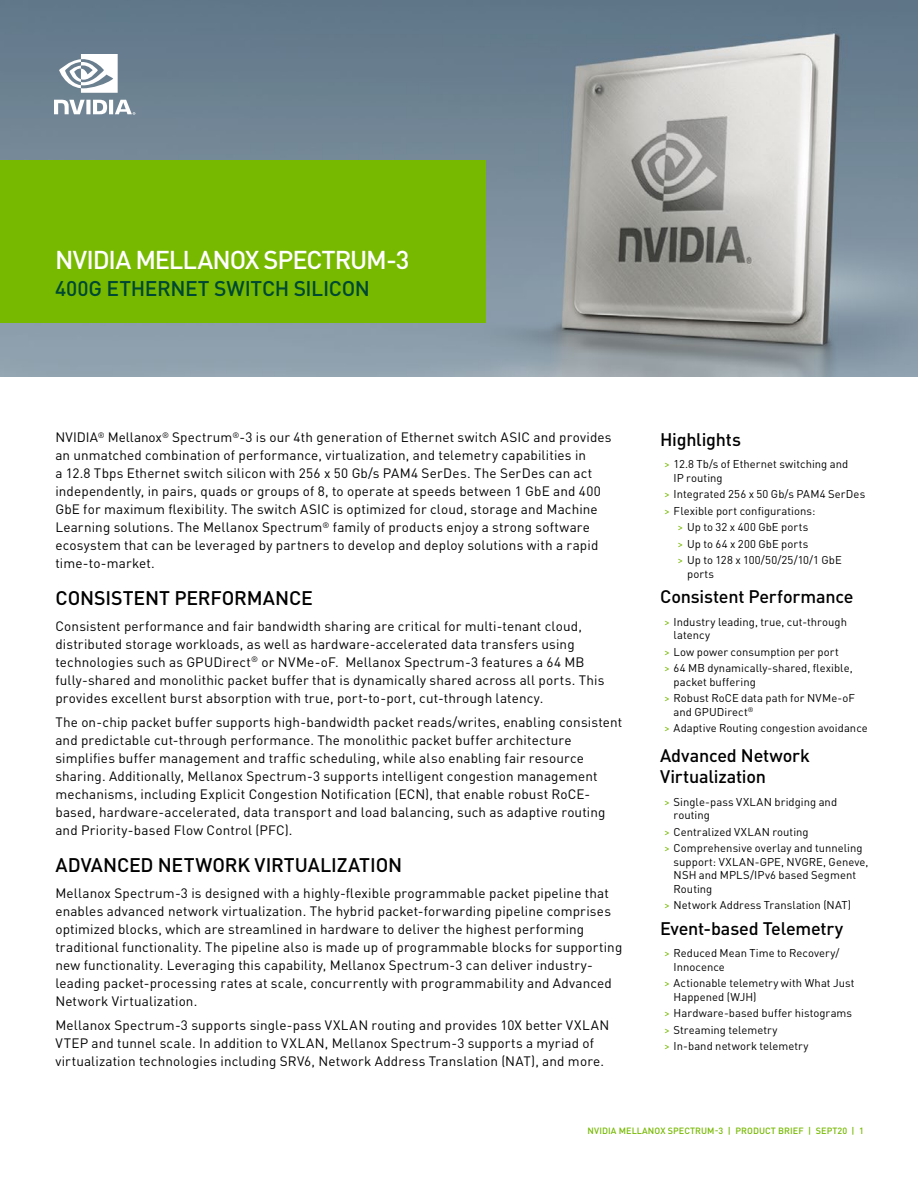
<style>
.page{position:relative;width:918px;height:1188px;background:#fff}
.page>*{position:absolute;margin:0;border:0;box-sizing:border-box;transform-origin:0 0}
.t1{font:500 25.5px "DIN Pro";letter-spacing:-.045em;color:#fff}
.t2{font:500 21px "DIN Pro";letter-spacing:-.015em;color:#004833}
.t3{font:500 19.5px "DIN Pro";letter-spacing:-.01em;color:#000}
.t4{font:500 18px/21px "DIN Pro";letter-spacing:-.015em;color:#000}
.t5{font:13.5px/18px "DIN Pro";letter-spacing:.01em;color:#000}
.t6{font:11.25px/13.5px "DIN Pro";letter-spacing:.005em;color:#000}
.t7{font:500 9px "DIN Pro";letter-spacing:.01em;color:#76b900}
.s1{color:#76b900}
</style>
<div class="page">
<img style="left:0;top:0;width:918px;height:377px">
<svg style="left:54px;top:100px;width:81px;height:15px"></svg>
<svg style="left:59px;top:54px;width:59px;height:39px"></svg>
<div style="left:0;top:161px;width:486px;height:162px;background:#76b900"></div>
<h1 class="t1" style="left:55px;top:242px;width:356px">NVIDIA MELLANOX SPECTRUM-3</h1>
<h2 class="t2" style="left:55px;top:274px;width:316px">400G ETHERNET SWITCH SILICON</h2>
<p class="t5" style="left:55px;top:428px;width:558px">NVIDIA<sup>®</sup> Mellanox<sup>®</sup> Spectrum<sup>®</sup>-3 is our 4th generation of Ethernet switch ASIC and provides an unmatched combination of performance, virtualization, and telemetry capabilities in<br>a 12.8 Tbps Ethernet switch silicon with 256 x 50 Gb/s PAM4 SerDes. The SerDes can act independently, in pairs, quads or groups of 8, to operate at speeds between 1 GbE and 400<br>GbE for maximum flexibility. The switch ASIC is optimized for cloud, storage and Machine Learning solutions. The Mellanox Spectrum<sup>®</sup> family of products enjoy a strong software ecosystem that can be leveraged by partners to develop and deploy solutions with a rapid time-to-market.</p>
<h3 class="t3" style="left:55px;top:585px;width:259px">CONSISTENT PERFORMANCE</h3>
<p class="t5" style="left:55px;top:616px;width:550px">Consistent performance and fair bandwidth sharing are critical for multi-tenant cloud, distributed storage workloads, as well as hardware-accelerated data transfers using technologies such as GPUDirect<sup>®</sup> or NVMe-oF. Mellanox Spectrum-3 features a 64 MB fully-shared and monolithic packet buffer that is dynamically shared across all ports. This provides excellent burst absorption with true, port-to-port, cut-through latency.</p>
<p class="t5" style="left:55px;top:713px;width:568px">The on-chip packet buffer supports high-bandwidth packet reads/writes, enabling consistent and predictable cut-through performance. The monolithic packet buffer architecture simplifies buffer management and traffic scheduling, while also enabling fair resource sharing. Additionally, Mellanox Spectrum-3 supports intelligent congestion management mechanisms, including Explicit Congestion Notification (ECN), that enable robust RoCE&shy;based, hardware-accelerated, data transport and load balancing, such as adaptive routing and Priority-based Flow Control (PFC).</p>
<h3 class="t3" style="left:55px;top:852px;width:348px">ADVANCED NETWORK VIRTUALIZATION</h3>
<p class="t5" style="left:55px;top:883px;width:568px">Mellanox Spectrum-3 is designed with a highly-flexible programmable packet pipeline that enables advanced network virtualization. The hybrid packet-forwarding pipeline comprises optimized blocks, which are streamlined in hardware to deliver the highest performing traditional functionality. The pipeline also is made up of programmable blocks for supporting new functionality. Leveraging this capability, Mellanox Spectrum-3 can deliver industry&shy;leading packet-processing rates at scale, concurrently with programmability and Advanced Network Virtualization.</p>
<p class="t5" style="left:55px;top:1016px;width:556px">Mellanox Spectrum-3 supports single-pass VXLAN routing and provides 10X better VXLAN<br>VTEP and tunnel scale. In addition to VXLAN, Mellanox Spectrum-3 supports a myriad of virtualization technologies including SRV6, Network Address Translation (NAT), and more.</p>
<h3 class="t4" style="left:660px;top:428px;width:82px">Highlights</h3>
<p class="t6" style="left:674px;top:457px;width:176px;text-indent:-10px"><span class="s1">&gt;</span> 12.8 Tb/s of Ethernet switching and<br>IP routing</p>
<p class="t6" style="left:664px;top:487px;width:203px"><span class="s1">&gt;</span> Integrated 256 x 50 Gb/s PAM4 SerDes</p>
<p class="t6" style="left:664px;top:503px;width:153px"><span class="s1">&gt;</span> Flexible port configurations:</p>
<p class="t6" style="left:678px;top:520px;width:132px"><span class="s1">&gt;</span> Up to 32 x 400 GbE ports</p>
<p class="t6" style="left:678px;top:536px;width:132px"><span class="s1">&gt;</span> Up to 64 x 200 GbE ports</p>
<p class="t6" style="left:678px;top:553px;width:166px"><span class="s1">&gt;</span> Up to 128 x 100/50/25/10/1 GbE</p>
<p class="t6" style="left:687px;top:566px;width:29px">ports</p>
<h3 class="t4" style="left:660px;top:586px;width:195px">Consistent Performance</h3>
<p class="t6" style="left:674px;top:614px;width:175px;text-indent:-10px"><span class="s1">&gt;</span> Industry leading, true, cut-through latency</p>
<p class="t6" style="left:664px;top:643px;width:190px;line-height:16.5px"><span class="s1">&gt;</span> Low power consumption per port<br><span class="s1">&gt;</span> 64 MB dynamically-shared, flexible,</p>
<p class="t6" style="left:664px;top:673px;width:192px;line-height:16.5px;text-indent:10px">packet buffering<br><span class="s1">&gt;</span> Robust RoCE data path for NVMe-oF</p>
<p class="t6" style="left:664px;top:703px;width:205px;line-height:16.5px;text-indent:10px">and GPUDirect<sup>®<br></sup><span class="s1">&gt;</span> Adaptive Routing congestion avoidance</p>
<h3 class="t4" style="left:660px;top:745px;width:151px">Advanced Network<br>Virtualization</h3>
<p class="t6" style="left:674px;top:794px;width:165px;text-indent:-10px"><span class="s1">&gt;</span> Single-pass VXLAN bridging and routing</p>
<p class="t6" style="left:664px;top:823px;width:200px;line-height:16.5px"><span class="s1">&gt;</span> Centralized VXLAN routing<br><span class="s1">&gt;</span> Comprehensive overlay and tunneling</p>
<p class="t6" style="left:674px;top:854px;width:196px">support: VXLAN-GPE, NVGRE, Geneve,<br>NSH and MPLS/IPv6 based Segment<br>Routing</p>
<p class="t6" style="left:664px;top:898px;width:189px"><span class="s1">&gt;</span> Network Address Translation (NAT)</p>
<h3 class="t4" style="left:660px;top:917px;width:185px">Event-based Telemetry</h3>
<p class="t6" style="left:674px;top:946px;width:167px;text-indent:-10px"><span class="s1">&gt;</span> Reduced Mean Time to Recovery/<br>Innocence</p>
<p class="t6" style="left:674px;top:976px;width:183px;text-indent:-10px"><span class="s1">&gt;</span> Actionable telemetry with What Just<br>Happened (WJH)</p>
<p class="t6" style="left:664px;top:1004px;width:190px;line-height:16.5px"><span class="s1">&gt;</span> Hardware-based buffer histograms <span class="s1">&gt;</span> Streaming telemetry<br><span class="s1">&gt;</span> In-band network telemetry</p>
<p class="t7" style="left:588px;top:1125px;width:278px">NVIDIA MELLANOX SPECTRUM-3 | PRODUCT BRIEF | SEPT20 | 1</p>
</div>
